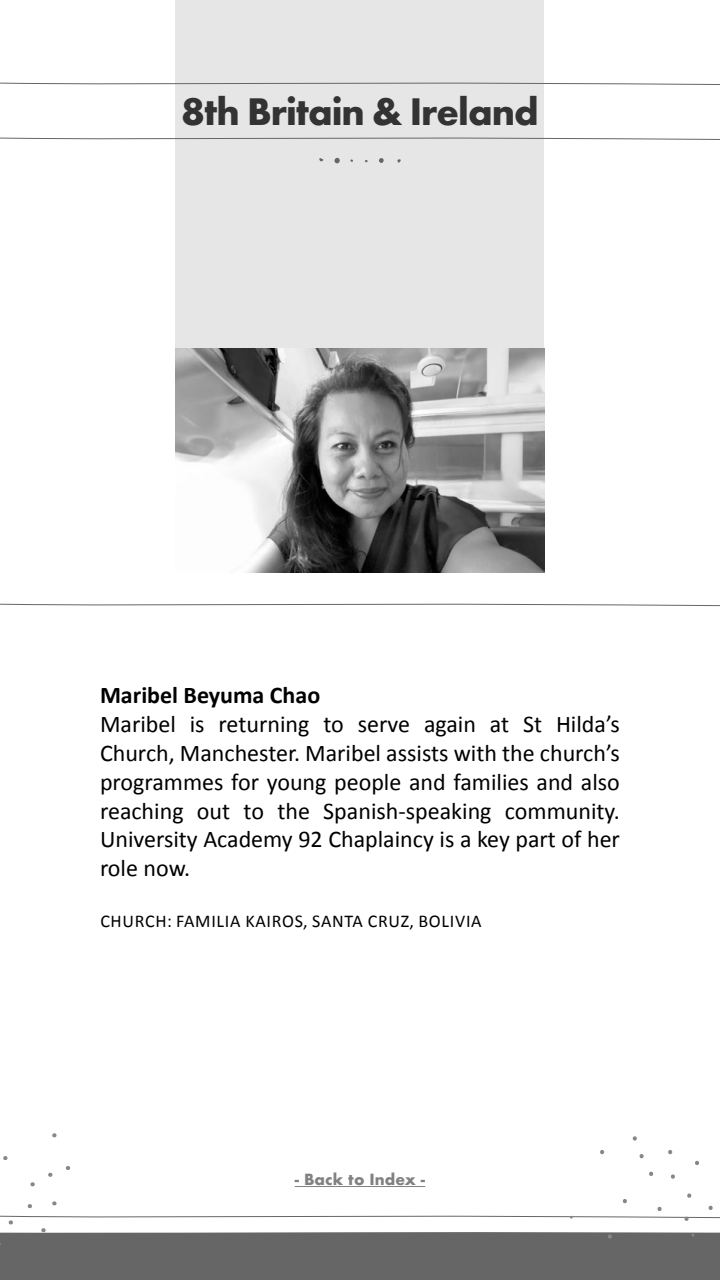
<style>
.page{position:relative;width:720px;height:1280px;background:#fff}
.page>*{position:absolute;margin:0;border:0;box-sizing:border-box;transform-origin:0 0}
.t1{font:700 40px "Futura PT";letter-spacing:-.025em;color:#333}
.t2{font:24px/28.8px "Calibri";color:#000;text-align:justify}
.t3{font:700 24px "Calibri";color:#000}
.t4{font:18px "Calibri";letter-spacing:.04em;color:#000}
.t5{font:700 15px "Futura";color:#818181}
</style>
<div class="page">
<hr style="left:295px;top:1186px;width:130px;height:1px;background:#818181">
<div style="left:176px;top:0;width:368px;height:572px;background:#e6e6e6"></div>
<img style="left:176px;top:348px;width:368px;height:224px">
<svg style="left:397px;top:159px;width:4px;height:4px"></svg>
<svg style="left:379px;top:158px;width:5px;height:5px"></svg>
<svg style="left:334px;top:157px;width:6px;height:7px"></svg>
<svg style="left:319px;top:158px;width:5px;height:3px"></svg>
<svg style="left:0;top:138px;width:720px;height:2px"></svg>
<svg style="left:0;top:604px;width:720px;height:2px"></svg>
<svg style="left:0;top:83px;width:720px;height:2px"></svg>
<svg style="left:695px;top:1161px;width:4px;height:4px"></svg>
<svg style="left:671px;top:1174px;width:4px;height:5px"></svg>
<svg style="left:649px;top:1172px;width:5px;height:4px"></svg>
<svg style="left:668px;top:1150px;width:5px;height:4px"></svg>
<svg style="left:639px;top:1154px;width:5px;height:4px"></svg>
<svg style="left:632px;top:1136px;width:5px;height:5px"></svg>
<svg style="left:600px;top:1150px;width:5px;height:4px"></svg>
<svg style="left:3px;top:1156px;width:5px;height:4px"></svg>
<svg style="left:30px;top:1182px;width:5px;height:5px"></svg>
<svg style="left:0;top:1193px;width:720px;height:87px"></svg>
<svg style="left:48px;top:1172px;width:4px;height:5px"></svg>
<svg style="left:66px;top:1166px;width:4px;height:4px"></svg>
<svg style="left:52px;top:1133px;width:5px;height:5px"></svg>
<h1 class="t1" style="left:181px;top:86px;width:359px">8th Britain &amp; Ireland</h1>
<p class="t3" style="left:100px;top:678px;width:222px">Maribel Beyuma Chao</p>
<p class="t2" style="left:100px;top:709px;width:522px">Maribel is returning to serve again at St Hilda’s Church, Manchester. Maribel assists with the church’s programmes for young people and families and also reaching out to the Spanish-speaking community.<br>University Academy 92 Chaplaincy is a key part of her role now.</p>
<p class="t4" style="left:100px;top:908px;width:383px">CHURCH: FAMILIA KAIROS, SANTA CRUZ, BOLIVIA</p>
<p class="t5" style="left:295px;top:1169px;width:132px">- Back to Index -</p>
</div>
